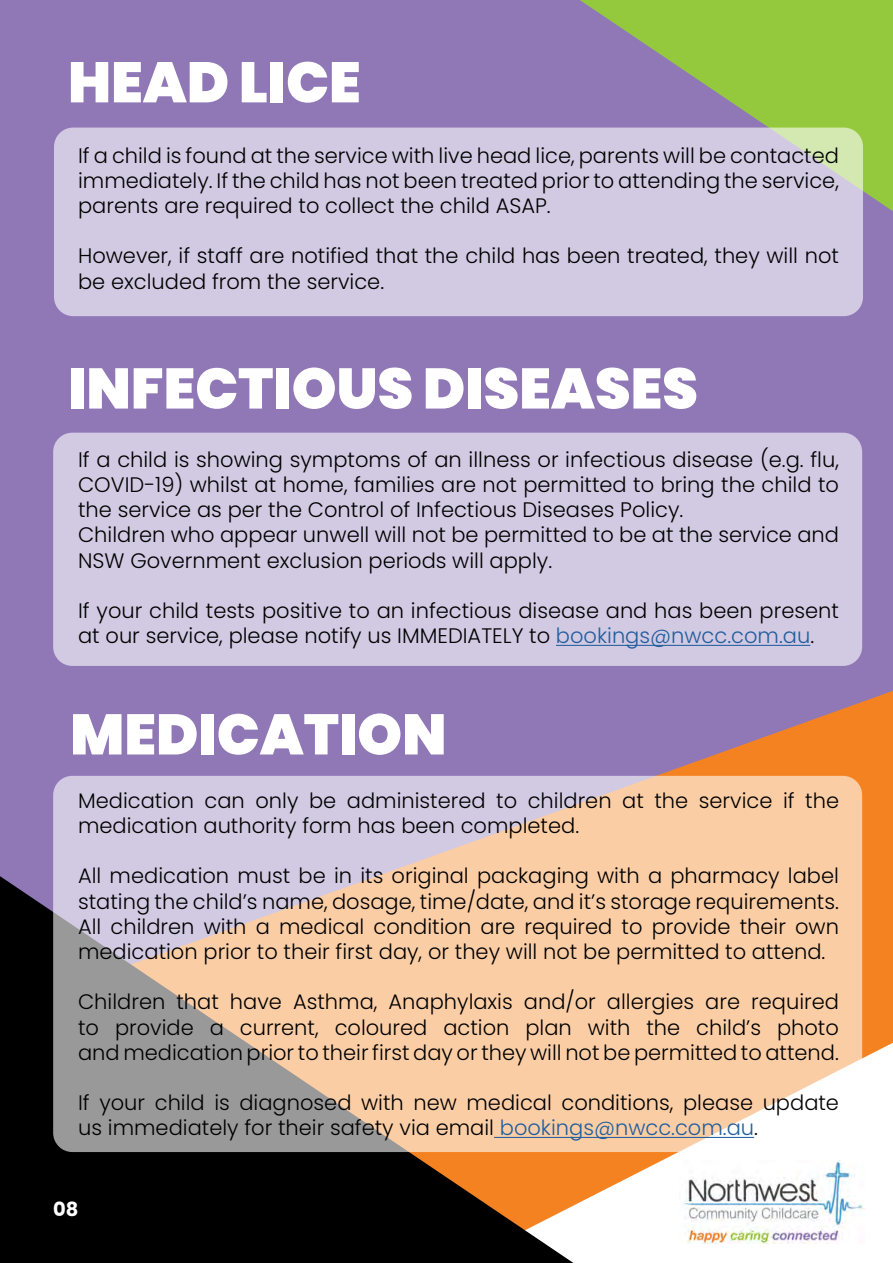
<style>
.page{position:relative;width:893px;height:1263px;background:#fff}
.page>*{position:absolute;margin:0;border:0;box-sizing:border-box;transform-origin:0 0}
.t1{font:900 57px "Poppins";color:#fff}
.t2{font:300 21px/25.2px "Poppins";color:#000}
.t3{font:700 19.5px "Poppins";color:#fff}
.s1{color:#215e9e}
</style>
<div class="page">
<div style="left:0;top:0;width:893px;height:1011px;background:#9078b7"></div>
<svg style="left:573px;top:1043px;width:320px;height:220px"></svg>
<svg style="left:0;top:876px;width:573px;height:387px;background:#1e1209"></svg>
<svg style="left:580px;top:0;width:313px;height:211px;background:#93b160"></svg>
<svg style="left:53px;top:776px;width:809px;height:376px;background:#e4c6b2"></svg>
<div style="left:53px;top:433px;width:809px;height:233px;background:#d2c9e2;border-radius:19px"></div>
<div style="left:54px;top:128px;width:809px;height:188px;background:#d2c9e2;border-radius:19px"></div>
<hr style="left:556px;top:645px;width:254px;height:1px;background:#215e9e">
<hr style="left:494px;top:1137px;width:260px;height:1px;background:#215e9e">
<img style="left:679px;top:1160px;width:185px;height:83px">
<h1 class="t1" style="left:68px;top:49px;width:294px">HEAD LICE</h1>
<p class="t2" style="left:78px;top:143px;width:762px;text-align:justify">If a child is found at the service with live head lice, parents will be contacted immediately. If the child has not been treated prior to attending the service, parents are required to collect the child ASAP.</p>
<p class="t2" style="left:78px;top:244px;width:762px">However, if staff are notified that the child has been treated, they will not be excluded from the service.</p>
<h1 class="t1" style="left:68px;top:356px;width:631px">INFECTIOUS DISEASES</h1>
<p class="t2" style="left:78px;top:447px;width:762px">If a child is showing symptoms of an illness or infectious disease (e.g. flu, COVID-19) whilst at home, families are not permitted to bring the child to the service as per the Control of Infectious Diseases Policy.<br>Children who appear unwell will not be permitted to be at the service and NSW Government exclusion periods will apply.</p>
<p class="t2" style="left:78px;top:598px;width:762px">If your child tests positive to an infectious disease and has been present at our service, please notify us IMMEDIATELY to <span class="s1">bookings@nwcc.com.au</span>.</p>
<h1 class="t1" style="left:70px;top:701px;width:378px">MEDICATION</h1>
<p class="t2" style="left:78px;top:788px;width:762px">Medication can only be administered to children at the service if the medication authority form has been completed.</p>
<p class="t2" style="left:78px;top:863px;width:762px;text-align:justify">All medication must be in its original packaging with a pharmacy label stating the child’s name, dosage, time/date, and it’s storage requirements.<br>All children with a medical condition are required to provide their own medication prior to their first day, or they will not be permitted to attend.</p>
<p class="t2" style="left:78px;top:989px;width:762px;text-align:justify">Children that have Asthma, Anaphylaxis and/or allergies are required to provide a current, coloured action plan with the child’s photo and medication prior to their first day or they will not be permitted to attend.</p>
<p class="t2" style="left:78px;top:1090px;width:762px">If your child is diagnosed with new medical conditions, please update us immediately for their safety via email <span class="s1">bookings@nwcc.com.au</span>.</p>
<p class="t3" style="left:53px;top:1198px;width:27px">08</p>
</div>
